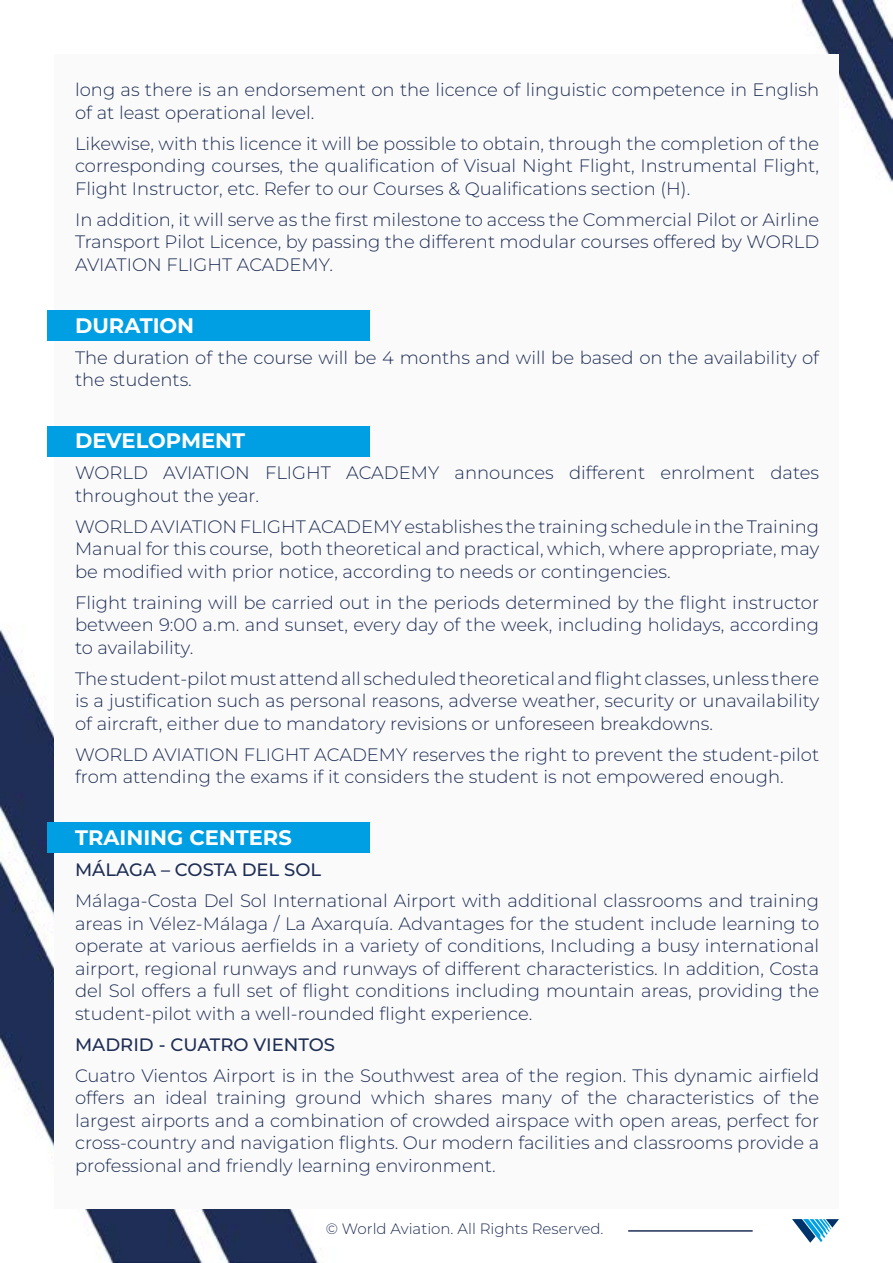
<style>
.page{position:relative;width:893px;height:1263px;background:#fff}
.page>*{position:absolute;margin:0;border:0;box-sizing:border-box;transform-origin:0 0}
.t1{font:700 21px "Montserrat";color:#fff}
.t2{font:300 18px/22.5px "Montserrat";color:#1f2e55;text-align:justify}
.t3{font:500 18px "Montserrat";color:#1f2e55}
.t4{font:300 15px "Montserrat";color:#1f2e55}
</style>
<div class="page">
<img style="left:0;top:0;width:893px;height:1263px">
<div style="left:54px;top:54px;width:785px;height:1155px;background:#fafafa"></div>
<div style="left:48px;top:426px;width:322px;height:31px;background:#009fe3"></div>
<div style="left:48px;top:310px;width:322px;height:31px;background:#009fe3"></div>
<div style="left:48px;top:822px;width:322px;height:31px;background:#009fe3"></div>
<hr style="left:628px;top:1230px;width:125px;height:2px;background:#1f2e55">
<svg style="left:792px;top:1219px;width:47px;height:24px"></svg>
<p class="t2" style="left:75px;top:78px;width:746px">long as there is an endorsement on the licence of linguistic competence in English of at least operational level.</p>
<p class="t2" style="left:75px;top:131px;width:746px">Likewise, with this licence it will be possible to obtain, through the completion of the corresponding courses, the qualification of Visual Night Flight, Instrumental Flight, Flight Instructor, etc. Refer to our Courses &amp; Qualifications section (H).</p>
<p class="t2" style="left:75px;top:207px;width:746px">In addition, it will serve as the first milestone to access the Commercial Pilot or Airline Transport Pilot Licence, by passing the different modular courses offered by WORLD AVIATION FLIGHT ACADEMY.</p>
<p class="t1" style="left:75px;top:311px;width:121px">DURATION</p>
<p class="t2" style="left:75px;top:345px;width:746px">The duration of the course will be 4 months and will be based on the availability of the students.</p>
<p class="t1" style="left:75px;top:427px;width:172px">DEVELOPMENT</p>
<p class="t2" style="left:75px;top:461px;width:746px">WORLD AVIATION FLIGHT ACADEMY announces different enrolment dates throughout the year.</p>
<p class="t2" style="left:75px;top:515px;width:746px">WORLD AVIATION FLIGHT ACADEMY establishes the training schedule in the Training Manual for this course, both theoretical and practical, which, where appropriate, may be modified with prior notice, according to needs or contingencies.</p>
<p class="t2" style="left:75px;top:591px;width:746px">Flight training will be carried out in the periods determined by the flight instructor between 9:00 a.m. and sunset, every day of the week, including holidays, according to availability.</p>
<p class="t2" style="left:75px;top:666px;width:746px">The student-pilot must attend all scheduled theoretical and flight classes, unless there is a justification such as personal reasons, adverse weather, security or unavailability of aircraft, either due to mandatory revisions or unforeseen breakdowns.</p>
<p class="t2" style="left:75px;top:742px;width:746px">WORLD AVIATION FLIGHT ACADEMY reserves the right to prevent the student-pilot from attending the exams if it considers the student is not empowered enough.</p>
<p class="t1" style="left:75px;top:824px;width:218px">TRAINING CENTERS</p>
<p class="t3" style="left:75px;top:858px;width:248px">MÁLAGA – COSTA DEL SOL</p>
<p class="t2" style="left:75px;top:889px;width:746px">Málaga-Costa Del Sol International Airport with additional classrooms and training areas in Vélez-Málaga / La Axarquía. Advantages for the student include learning to operate at various aerfields in a variety of conditions, Including a busy international airport, regional runways and runways of different characteristics. In addition, Costa del Sol offers a full set of flight conditions including mountain areas, providing the student-pilot with a well-rounded flight experience.</p>
<p class="t3" style="left:75px;top:1032px;width:261px">MADRID - CUATRO VIENTOS</p>
<p class="t2" style="left:75px;top:1064px;width:746px">Cuatro Vientos Airport is in the Southwest area of the region. This dynamic airfield offers an ideal training ground which shares many of the characteristics of the largest airports and a combination of crowded airspace with open areas, perfect for cross-country and navigation flights. Our modern facilities and classrooms provide a professional and friendly learning environment.</p>
<p class="t4" style="left:326px;top:1218px;width:279px">© World Aviation. All Rights Reserved.</p>
</div>
